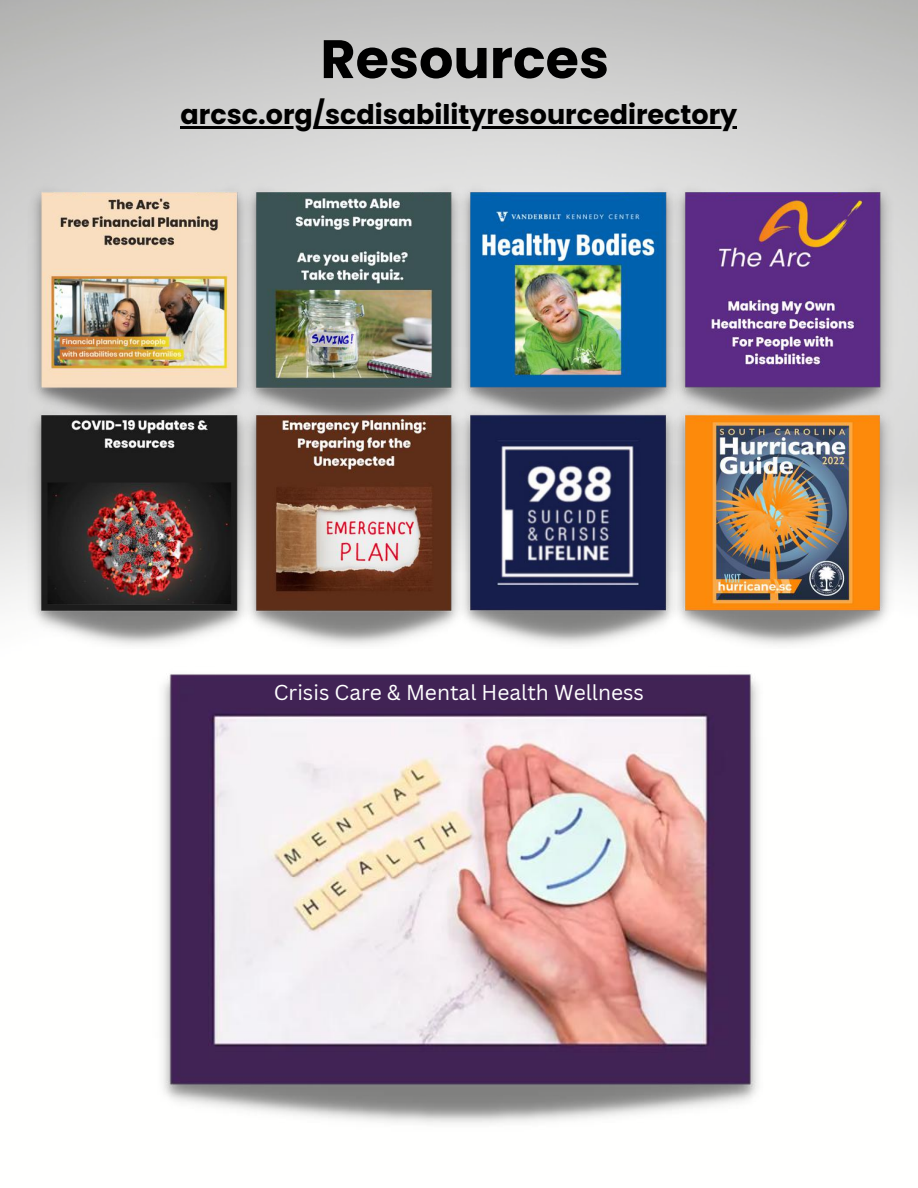
<style>
.page{position:relative;width:918px;height:1188px;background:#fff}
.page>*{position:absolute;margin:0;border:0;box-sizing:border-box;transform-origin:0 0}
.t1{font:700 54px "Poppins";color:#000}
.t2{font:700 27px "Poppins";color:#000}
.t3{font:21px "Canva Sans";color:#fff}
</style>
<div class="page">
<img style="left:0;top:0;width:918px;height:604px">
<img style="left:24px;top:182px;width:214px;height:223px">
<img style="left:24px;top:405px;width:214px;height:241px">
<img style="left:683px;top:182px;width:215px;height:223px">
<img style="left:469px;top:182px;width:214px;height:223px">
<img style="left:238px;top:182px;width:231px;height:223px">
<img style="left:683px;top:405px;width:215px;height:240px">
<img style="left:469px;top:405px;width:214px;height:240px">
<img style="left:238px;top:405px;width:231px;height:241px">
<hr style="left:181px;top:126px;width:556px;height:3px;background:#000">
<img style="left:162px;top:674px;width:597px;height:450px">
<h1 class="t1" style="left:320px;top:21px;width:290px">Resources</h1>
<p class="t2" style="left:181px;top:96px;width:558px">arcsc.org/scdisabilityresourcedirectory</p>
<p class="t3" style="left:274px;top:677px;width:372px">Crisis Care &amp; Mental Health Wellness</p>
</div>
